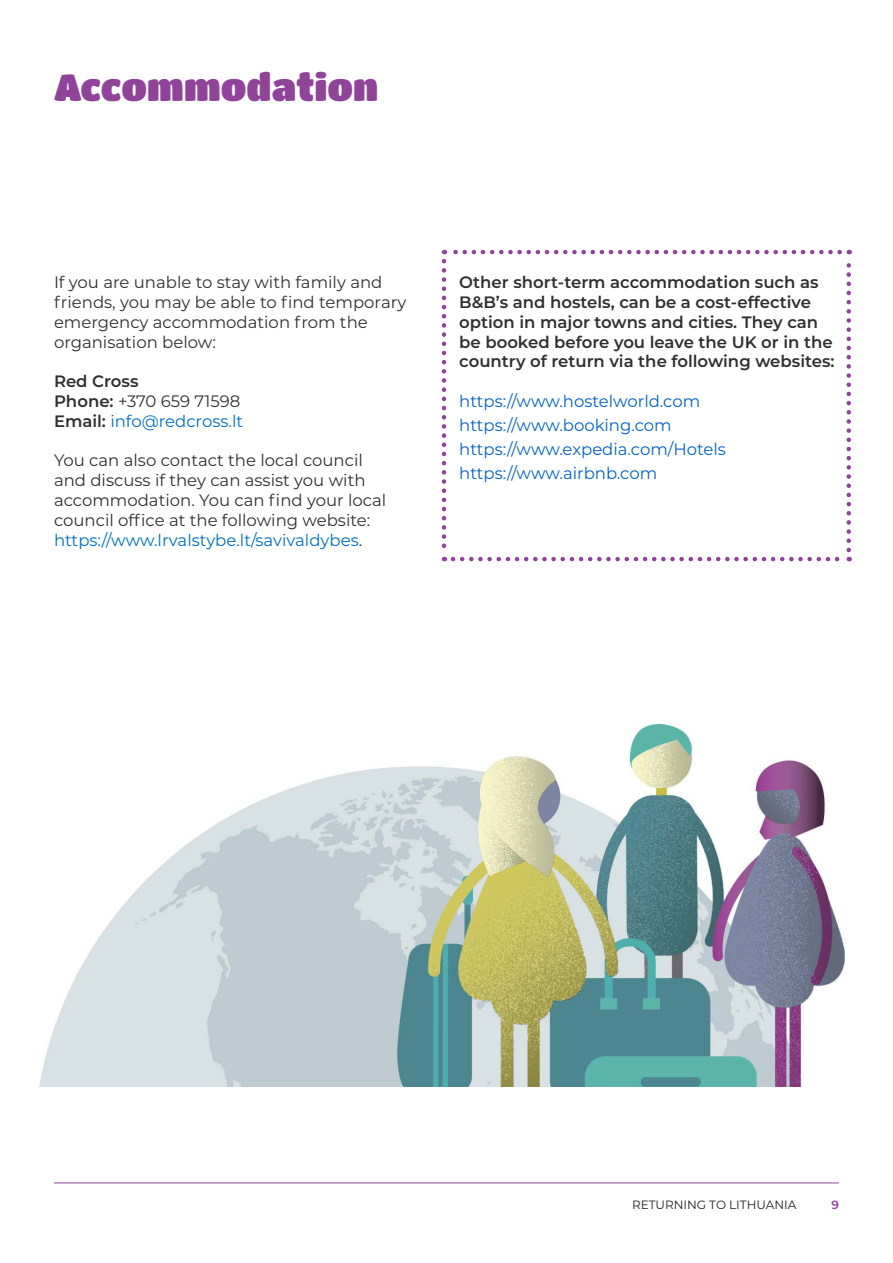
<style>
.page{position:relative;width:893px;height:1263px;background:#fff}
.page>*{position:absolute;margin:0;border:0;box-sizing:border-box;transform-origin:0 0}
.t1{font:37.5px "Titan One";color:#8f4499}
.t2{font:16.5px/19.8px "Montserrat";color:#312f30}
.t3{font:600 16.5px/19.8px "Montserrat";color:#312f30}
.t4{font:16.5px/24px "Montserrat";color:#0563c1}
.t5{font:12px "Montserrat";color:#231f20}
.t6{font:600 12px "Montserrat";color:#8f4499}
.s1{font-weight:400}
.s2{font-weight:400;color:#0070c0}
.s3{color:#0070c0}
</style>
<div class="page">
<hr style="left:54px;top:1182px;width:785px;height:1px;background:#8f4499">
<svg style="left:442px;top:261px;width:4px;height:300px"></svg>
<svg style="left:453px;top:557px;width:397px;height:4px"></svg>
<svg style="left:846px;top:250px;width:5px;height:300px"></svg>
<svg style="left:444px;top:250px;width:396px;height:4px"></svg>
<img style="left:39px;top:723px;width:806px;height:363px">
<h1 class="t1" style="left:54px;top:65px;width:326px">Accommodation</h1>
<p class="t2" style="left:54px;top:272px;width:354px">If you are unable to stay with family and friends, you may be able to find temporary emergency accommodation from the organisation below:</p>
<p class="t3" style="left:54px;top:371px;width:191px">Red Cross<br>Phone: <span class="s1">+370 659 71598<br></span>Email: <span class="s2">info@redcross.lt</span></p>
<p class="t2" style="left:54px;top:450px;width:334px">You can also contact the local council and discuss if they can assist you with accommodation. You can find your local council office at the following website: <span class="s3">https://www.lrvalstybe.lt/savivaldybes</span>.</p>
<p class="t3" style="left:459px;top:272px;width:377px">Other short-term accommodation such as B&amp;B’s and hostels, can be a cost-effective option in major towns and cities. They can be booked before you leave the UK or in the country of return via the following websites:</p>
<p class="t4" style="left:459px;top:388px;width:268px">https://www.hostelworld.com https://www.booking.com https://www.expedia.com/Hotels https://www.airbnb.com</p>
<p class="t5" style="left:632px;top:1197px;width:166px">RETURNING TO LITHUANIA</p>
<p class="t6" style="left:831px;top:1196px;width:9px">9</p>
</div>
